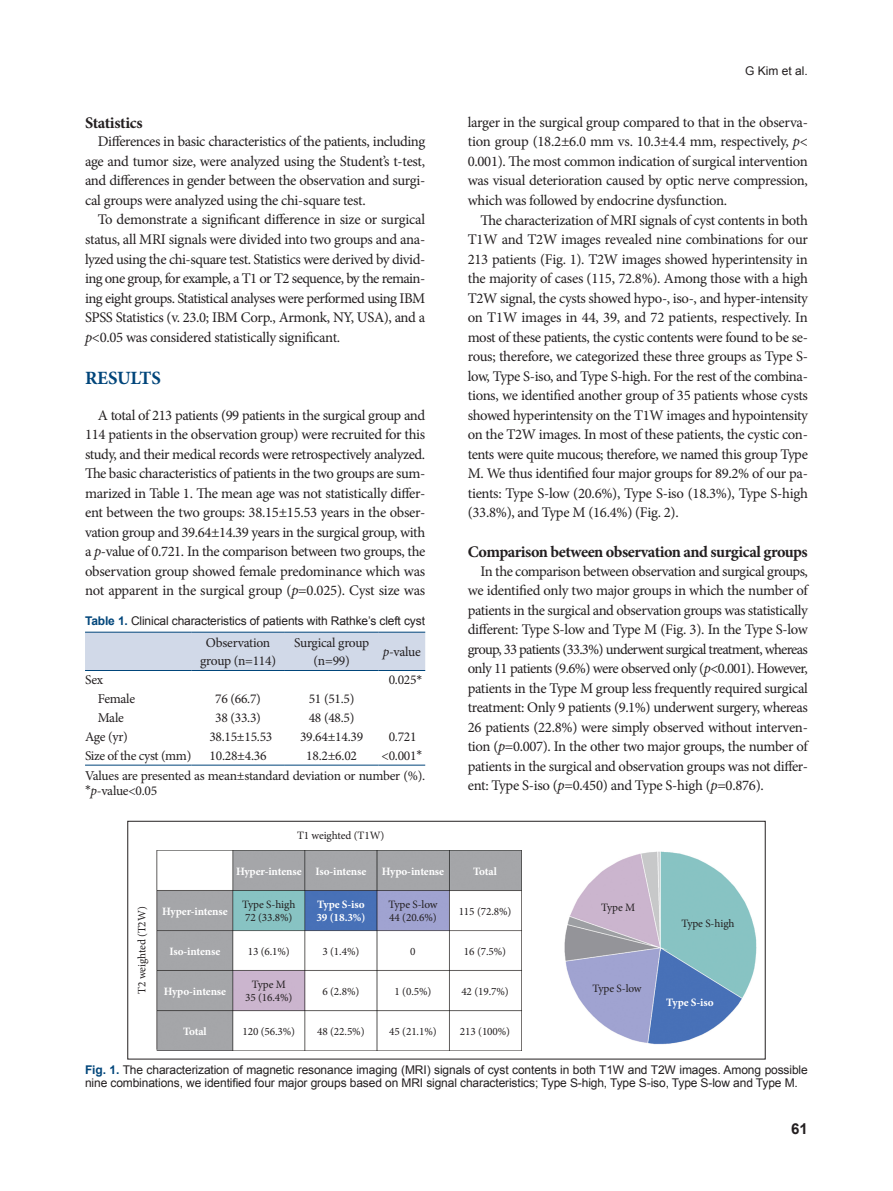
<style>
.page{position:relative;width:893px;height:1191px;background:#fff}
.page>*{position:absolute;margin:0;border:0;box-sizing:border-box;transform-origin:0 0}
.t1{font:700 18.75px "Minion Pro";letter-spacing:-.01em;color:#00457a}
.t2{font:700 16.2px "Minion Pro";letter-spacing:-.03em;color:#231f20}
.t3{font:700 15px "Arial";color:#231f20}
.t4{font:14.7px/19.5px "Minion Pro";letter-spacing:-.02em;color:#231f20;text-align:justify}
.t5{font:13.5px/18px "Minion Pro";letter-spacing:-.02em;color:#231f20;text-align:center}
.t6{font:12px/13.5px "Arial";letter-spacing:-.01em;color:#231f20}
.t7{font:11.25px/12.8px "Minion Pro";letter-spacing:-.01em;color:#231f20}
.t8{font:700 11.25px/12.8px "Minion Pro";letter-spacing:-.01em;color:#fff}
.s1{font-style:italic}
.s2{font-weight:700;color:#00457a}
.s3{font-family:"Century Gothic"}
</style>
<div class="page">
<div style="left:85px;top:633px;width:340px;height:37px;background:#d1d9e8"></div>
<hr style="left:85px;top:632px;width:106px;height:1px;background:#00457a">
<hr style="left:191px;top:632px;width:94px;height:1px;background:#00457a">
<hr style="left:285px;top:632px;width:93px;height:1px;background:#00457a">
<hr style="left:378px;top:632px;width:47px;height:1px;background:#00457a">
<hr style="left:85px;top:765px;width:106px;height:1px;background:#00457a">
<hr style="left:191px;top:765px;width:94px;height:1px;background:#00457a">
<hr style="left:285px;top:765px;width:93px;height:1px;background:#00457a">
<hr style="left:378px;top:765px;width:47px;height:1px;background:#00457a">
<hr style="left:85px;top:670px;width:106px;height:1px;background:#00457a">
<hr style="left:191px;top:670px;width:94px;height:1px;background:#00457a">
<hr style="left:285px;top:670px;width:93px;height:1px;background:#00457a">
<hr style="left:378px;top:670px;width:47px;height:1px;background:#00457a">
<div style="left:128px;top:821px;width:637px;height:238px;border:1px solid #231f20"></div>
<img style="left:157px;top:850px;width:599px;height:200px">
<p class="t2" style="left:85px;top:112px;width:59px">Statistics</p>
<p class="t4" style="left:85px;top:132px;width:342px;text-indent:13px">Differences in basic characteristics of the patients, including age and tumor size, were analyzed using the Student’s t-test, and differences in gender between the observation and surgi&shy;cal groups were analyzed using the chi-square test.</p>
<p class="t4" style="left:85px;top:210px;width:342px;text-indent:13px">To demonstrate a significant difference in size or surgical status, all MRI signals were divided into two groups and ana&shy;lyzed using the chi-square test. Statistics were derived by divid&shy;ing one group, for example, a T1 or T2 sequence, by the remain&shy;ing eight groups. Statistical analyses were performed using IBM SPSS Statistics (v. 23.0; IBM Corp., Armonk, NY, USA), and a <span class="s1">p</span>&lt;0.05 was considered statistically significant.</p>
<p class="t1" style="left:85px;top:365px;width:77px">RESULTS</p>
<p class="t4" style="left:85px;top:405px;width:342px;text-indent:13px">A total of 213 patients (99 patients in the surgical group and 114 patients in the observation group) were recruited for this study, and their medical records were retrospectively analyzed.<br>The basic characteristics of patients in the two groups are sum&shy;marized in Table 1. The mean age was not statistically differ&shy;ent between the two groups: 38.15±15.53 years in the obser&shy;vation group and 39.64±14.39 years in the surgical group, with a <span class="s1">p</span>-value of 0.721. In the comparison between two groups, the observation group showed female predominance which was not apparent in the surgical group (<span class="s1">p</span>=0.025). Cyst size was</p>
<p class="t6" style="left:85px;top:614px;width:341px"><span class="s2">Table 1.</span> Clinical characteristics of patients with Rathke’s cleft cyst</p>
<p class="t5" style="left:200px;top:633px;width:77px">Observation group (n=114)</p>
<p class="t5" style="left:294px;top:633px;width:77px">Surgical group (n=99)</p>
<p class="t5" style="left:383px;top:642px;width:40px"><span class="s1">p</span>-value</p>
<p class="t5" style="left:85px;top:671px;width:20px">Sex</p>
<p class="t5" style="left:389px;top:671px;width:35px">0.025<span class="s3">*</span></p>
<p class="t5" style="left:98px;top:690px;width:39px">Female</p>
<p class="t5" style="left:215px;top:690px;width:47px">76 (66.7)</p>
<p class="t5" style="left:309px;top:690px;width:47px">51 (51.5)</p>
<p class="t5" style="left:98px;top:709px;width:28px">Male</p>
<p class="t5" style="left:215px;top:709px;width:47px">38 (33.3)</p>
<p class="t5" style="left:309px;top:709px;width:47px">48 (48.5)</p>
<p class="t5" style="left:85px;top:728px;width:44px">Age (yr)</p>
<p class="t5" style="left:209px;top:728px;width:65px">38.15±15.53</p>
<p class="t5" style="left:300px;top:728px;width:65px">39.64±14.39</p>
<p class="t5" style="left:389px;top:728px;width:29px">0.721</p>
<p class="t5" style="left:85px;top:746px;width:108px">Size of the cyst (mm)</p>
<p class="t5" style="left:210px;top:746px;width:58px">10.28±4.36</p>
<p class="t5" style="left:306px;top:746px;width:52px">18.2±6.02</p>
<p class="t5" style="left:85px;top:746px;width:342px;line-height:19.6px;text-align:right">&lt;0.001<span class="s3">*<br></span>Values are presented as mean±standard deviation or number (%).</p>
<p class="t5" style="left:85px;top:781px;width:74px"><span class="s3">*</span><span class="s1">p</span>-value&lt;0.05</p>
<p class="t7" style="left:297px;top:829px;width:89px">T1 weighted (T1W)</p>
<p class="t6" style="left:745px;top:64px;width:64px">G Kim et al.</p>
<p class="t4" style="left:468px;top:113px;width:342px">larger in the surgical group compared to that in the observa&shy;tion group (18.2±6.0 mm vs. 10.3±4.4 mm, respectively, <span class="s1">p</span>&lt; 0.001). The most common indication of surgical intervention was visual deterioration caused by optic nerve compression, which was followed by endocrine dysfunction.</p>
<p class="t4" style="left:468px;top:210px;width:342px;text-indent:13px">The characterization of MRI signals of cyst contents in both T1W and T2W images revealed nine combinations for our 213 patients (Fig. 1). T2W images showed hyperintensity in the majority of cases (115, 72.8%). Among those with a high T2W signal, the cysts showed hypo-, iso-, and hyper-intensity on T1W images in 44, 39, and 72 patients, respectively. In most of these patients, the cystic contents were found to be se&shy;rous; therefore, we categorized these three groups as Type S&shy;low, Type S-iso, and Type S-high. For the rest of the combina&shy;tions, we identified another group of 35 patients whose cysts showed hyperintensity on the T1W images and hypointensity on the T2W images. In most of these patients, the cystic con&shy;tents were quite mucous; therefore, we named this group Type M. We thus identified four major groups for 89.2% of our pa&shy;tients: Type S-low (20.6%), Type S-iso (18.3%), Type S-high (33.8%), and Type M (16.4%) (Fig. 2).</p>
<p class="t2" style="left:468px;top:541px;width:342px">Comparison between observation and surgical groups</p>
<p class="t4" style="left:468px;top:561px;width:342px;text-indent:13px">In the comparison between observation and surgical groups, we identified only two major groups in which the number of patients in the surgical and observation groups was statistically different: Type S-low and Type M (Fig. 3). In the Type S-low group, 33 patients (33.3%) underwent surgical treatment, whereas only 11 patients (9.6%) were observed only (<span class="s1">p</span>&lt;0.001). However, patients in the Type M group less frequently required surgical treatment: Only 9 patients (9.1%) underwent surgery, whereas 26 patients (22.8%) were simply observed without interven&shy;tion (<span class="s1">p</span>=0.007). In the other two major groups, the number of patients in the surgical and observation groups was not differ&shy;ent: Type S-iso (<span class="s1">p</span>=0.450) and Type S-high (<span class="s1">p</span>=0.876).</p>
<p class="t8" style="left:236px;top:864px;width:132px">Hyper-intense Iso-intense</p>
<p class="t8" style="left:382px;top:864px;width:64px">Hypo-intense</p>
<p class="t8" style="left:473px;top:864px;width:25px">Total</p>
<p class="t8" style="left:162px;top:904px;width:67px">Hyper-intense</p>
<p class="t7" style="left:242px;top:898px;width:55px">Type S-high<br>72 (33.8%)</p>
<p class="t8" style="left:316px;top:898px;width:50px">Type S-iso<br>39 (18.3%)</p>
<p class="t7" style="left:388px;top:898px;width:51px">Type S-low<br>44 (20.6%)</p>
<p class="t7" style="left:459px;top:904px;width:54px">115 (72.8%)</p>
<p class="t8" style="left:169px;top:944px;width:52px">Iso-intense</p>
<p class="t7" style="left:248px;top:944px;width:44px">13 (6.1%)</p>
<p class="t7" style="left:322px;top:944px;width:38px">3 (1.4%)</p>
<p class="t7" style="left:410px;top:944px;width:7px">0</p>
<p class="t7" style="left:464px;top:944px;width:44px">16 (7.5%)</p>
<p class="t8" style="left:164px;top:984px;width:64px">Hypo-intense</p>
<p class="t7" style="left:245px;top:978px;width:49px;text-align:center">Type M<br>35 (16.4%)</p>
<p class="t7" style="left:322px;top:984px;width:38px">6 (2.8%)</p>
<p class="t7" style="left:395px;top:984px;width:38px">1 (0.5%)</p>
<p class="t7" style="left:461px;top:984px;width:49px">42 (19.7%)</p>
<p class="t8" style="left:183px;top:1024px;width:25px">Total</p>
<p class="t7" style="left:242px;top:1024px;width:54px">120 (56.3%)</p>
<p class="t7" style="left:317px;top:1024px;width:49px">48 (22.5%)</p>
<p class="t7" style="left:389px;top:1024px;width:49px">45 (21.1%)</p>
<p class="t7" style="left:460px;top:1024px;width:52px">213 (100%)</p>
<p class="t7" style="left:135px;top:994px;width:89px;rotate:-90deg">T2 weighted (T2W)</p>
<p class="t7" style="left:601px;top:901px;width:36px">Type M</p>
<p class="t7" style="left:592px;top:981px;width:51px">Type S-low</p>
<p class="t7" style="left:681px;top:917px;width:55px">Type S-high</p>
<p class="t8" style="left:666px;top:996px;width:49px">Type S-iso</p>
<p class="t6" style="left:85px;top:1062px;width:724px"><span class="s2">Fig. 1.</span> The characterization of magnetic resonance imaging (MRI) signals of cyst contents in both T1W and T2W images. Among possible nine combinations, we identified four major groups based on MRI signal characteristics; Type S-high, Type S-iso, Type S-low and Type M.</p>
<p class="t3" style="left:791px;top:1118px;width:18px">61</p>
</div>
